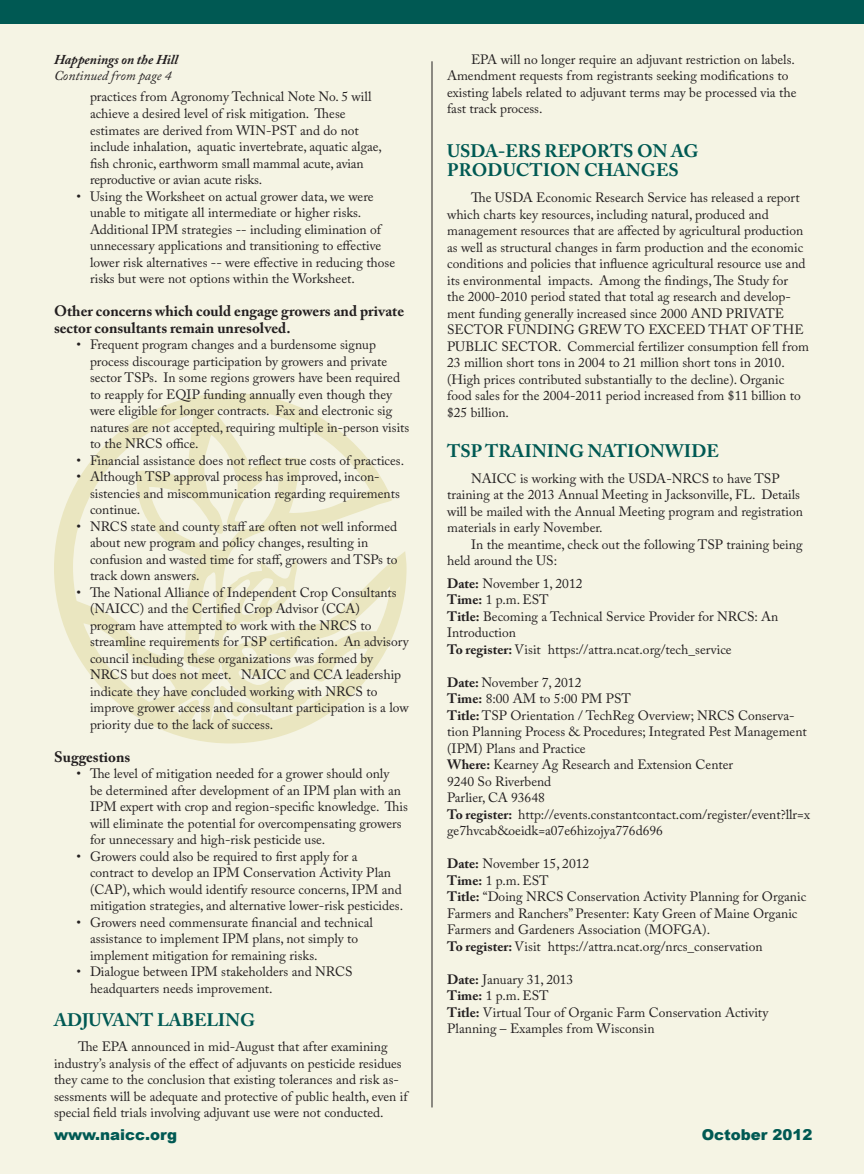
<style>
.page{position:relative;width:864px;height:1175px;background:#fff}
.page>*{position:absolute;margin:0;border:0;box-sizing:border-box;transform-origin:0 0}
.t1{font:700 18px "Adobe Caslon Pro";color:#005953}
.t2{font:700 15px/16.5px "Adobe Caslon Pro";color:#231f20}
.t3{font:900 15px "Arial";color:#005953}
.t4{font:13.5px/16.5px "Adobe Caslon Pro";color:#231f20}
.t5{font:italic 700 13.5px "Adobe Caslon Pro";color:#231f20}
.t6{font:italic 13.5px "Adobe Caslon Pro";color:#231f20}
.s1{font-weight:700}
</style>
<div class="page">
<div style="left:1px;top:15px;width:863px;height:1158px;background:#f5f4e4"></div>
<div style="left:0;top:0;width:864px;height:24px;background:#005953"></div>
<svg style="left:54px;top:393px;width:353px;height:350px"></svg>
<hr style="left:432px;top:61px;width:1px;height:1046px;background:#231f20">
<p class="t5" style="left:54px;top:51px;width:125px">Happenings on the Hill</p>
<p class="t6" style="left:54px;top:68px;width:119px">Continued from page 4</p>
<p class="t4" style="left:90px;top:89px;width:283px">practices from Agronomy Technical Note No. 5 will achieve a desired level of risk mitigation. These</p>
<p class="t4" style="left:90px;top:122px;width:294px">estimates are derived from WIN-PST and do not include inhalation, aquatic invertebrate, aquatic algae, fish chronic, earthworm small mammal acute, avian reproductive or avian acute risks.</p>
<p class="t4" style="left:77px;top:188px;width:299px;text-align:center">• Using the Worksheet on actual grower data, we were unable to mitigate all intermediate or higher risks.</p>
<p class="t4" style="left:90px;top:221px;width:307px">Additional IPM strategies -- including elimination of unnecessary applications and transitioning to effective lower risk alternatives -- were effective in reducing those risks but were not options within the Worksheet.</p>
<p class="t2" style="left:54px;top:303px;width:352px">Other concerns which could engage growers and private sector consultants remain unresolved.</p>
<p class="t4" style="left:90px;top:336px;width:299px;text-indent:-14px">• Frequent program changes and a burdensome signup process discourage participation by growers and private</p>
<p class="t4" style="left:90px;top:369px;width:321px">sector TSPs. In some regions growers have been required to reapply for EQIP funding annually even though they were eligible for longer contracts. Fax and electronic sig natures are not accepted, requiring multiple in-person visits to the NRCS office.</p>
<p class="t4" style="left:77px;top:452px;width:329px">• Financial assistance does not reflect true costs of practices.</p>
<p class="t4" style="left:77px;top:468px;width:305px">• Although TSP approval process has improved, incon-</p>
<p class="t4" style="left:90px;top:485px;width:311px">sistencies and miscommunication regarding requirements continue.</p>
<p class="t4" style="left:90px;top:518px;width:309px;text-indent:-14px">• NRCS state and county staff are often not well informed about new program and policy changes, resulting in</p>
<p class="t4" style="left:90px;top:551px;width:309px">confusion and wasted time for staff, growers and TSPs to track down answers.</p>
<p class="t4" style="left:90px;top:584px;width:308px;text-indent:-14px">• The National Alliance of Independent Crop Consultants (NAICC) and the Certified Crop Advisor (CCA)</p>
<p class="t4" style="left:90px;top:617px;width:320px">program have attempted to work with the NRCS to streamline requirements for TSP certification. An advisory council including these organizations was formed by NRCS but does not meet. NAICC and CCA leadership indicate they have concluded working with NRCS to</p>
<p class="t4" style="left:90px;top:699px;width:320px">improve grower access and consultant participation is a low priority due to the lack of success.</p>
<p class="t2" style="left:54px;top:748px;width:78px">Suggestions</p>
<p class="t4" style="left:77px;top:765px;width:314px">• The level of mitigation needed for a grower should only</p>
<p class="t4" style="left:90px;top:782px;width:319px">be determined after development of an IPM plan with an IPM expert with crop and region-specific knowledge. This will eliminate the potential for overcompensating growers for unnecessary and high-risk pesticide use.</p>
<p class="t4" style="left:90px;top:848px;width:315px;text-indent:-14px">• Growers could also be required to first apply for a contract to develop an IPM Conservation Activity Plan (CAP), which would identify resource concerns, IPM and mitigation strategies, and alternative lower-risk pesticides.</p>
<p class="t4" style="left:77px;top:914px;width:298px;text-align:center">• Growers need commensurate financial and technical assistance to implement IPM plans, not simply to</p>
<p class="t4" style="left:90px;top:947px;width:229px">implement mitigation for remaining risks.</p>
<p class="t4" style="left:77px;top:963px;width:278px">• Dialogue between IPM stakeholders and NRCS</p>
<p class="t4" style="left:90px;top:980px;width:184px">headquarters needs improvement.</p>
<p class="t1" style="left:54px;top:1009px;width:203px">ADJUVANT LABELING</p>
<p class="t4" style="left:54px;top:1038px;width:355px;text-indent:24px">The EPA announced in mid-August that after examining industry’s analysis of the effect of adjuvants on pesticide residues they came to the conclusion that existing tolerances and risk as&shy;sessments will be adequate and protective of public health, even if special field trials involving adjuvant use were not conducted.</p>
<p class="t4" style="left:447px;top:51px;width:351px;text-indent:24px">EPA will no longer require an adjuvant restriction on labels.<br>Amendment requests from registrants seeking modifications to existing labels related to adjuvant terms may be processed via the fast track process.</p>
<p class="t1" style="left:447px;top:140px;width:253px">USDA-ERS REPORTS ON AG</p>
<p class="t1" style="left:447px;top:160px;width:233px">PRODUCTION CHANGES</p>
<p class="t4" style="left:447px;top:189px;width:363px;text-indent:24px">The USDA Economic Research Service has released a report which charts key resources, including natural, produced and management resources that are affected by agricultural production as well as structural changes in farm production and the economic conditions and policies that influence agricultural resource use and its environmental impacts. Among the findings, The Study for<br>the 2000-2010 period stated that total ag research and develop&shy;ment funding generally increased since 2000 AND PRIVATE SECTOR FUNDING GREW TO EXCEED THAT OF THE PUBLIC SECTOR. Commercial fertilizer consumption fell from 23 million short tons in 2004 to 21 million short tons in 2010. (High prices contributed substantially to the decline). Organic food sales for the 2004-2011 period increased from $11 billion to $25 billion.</p>
<p class="t1" style="left:447px;top:440px;width:273px">TSP TRAINING NATIONWIDE</p>
<p class="t4" style="left:447px;top:470px;width:357px;text-indent:24px">NAICC is working with the USDA-NRCS to have TSP training at the 2013 Annual Meeting in Jacksonville, FL. Details will be mailed with the Annual Meeting program and registration materials in early November.</p>
<p class="t4" style="left:447px;top:536px;width:357px;text-indent:24px">In the meantime, check out the following TSP training being held around the US:</p>
<p class="t4" style="left:447px;top:575px;width:137px"><span class="s1">Date:</span> November 1, 2012</p>
<p class="t4" style="left:447px;top:591px;width:103px"><span class="s1">Time:</span> 1 p.m. EST</p>
<p class="t4" style="left:447px;top:608px;width:333px"><span class="s1">Title:</span> Becoming a Technical Service Provider for NRCS: An<br>Introduction</p>
<p class="t4" style="left:447px;top:641px;width:286px"><span class="s1">To register:</span> Visit https://attra.ncat.org/tech_service</p>
<p class="t4" style="left:447px;top:674px;width:136px"><span class="s1">Date:</span> November 7, 2012</p>
<p class="t4" style="left:447px;top:690px;width:185px"><span class="s1">Time:</span> 8:00 AM to 5:00 PM PST</p>
<p class="t4" style="left:447px;top:707px;width:361px"><span class="s1">Title:</span> TSP Orientation / TechReg Overview; NRCS Conserva&shy;tion Planning Process &amp; Procedures; Integrated Pest Management (IPM) Plans and Practice</p>
<p class="t4" style="left:447px;top:756px;width:288px"><span class="s1">Where:</span> Kearney Ag Research and Extension Center</p>
<p class="t4" style="left:447px;top:773px;width:106px">9240 So Riverbend</p>
<p class="t4" style="left:447px;top:789px;width:99px">Parlier, CA 93648</p>
<p class="t4" style="left:447px;top:806px;width:364px"><span class="s1">To register:</span> http://events.constantcontact.com/register/event?llr=x ge7hvcab&amp;oeidk=a07e6hizojya776d696</p>
<p class="t4" style="left:447px;top:855px;width:144px"><span class="s1">Date:</span> November 15, 2012</p>
<p class="t4" style="left:447px;top:872px;width:103px"><span class="s1">Time:</span> 1 p.m. EST</p>
<p class="t4" style="left:447px;top:888px;width:361px"><span class="s1">Title:</span> “Doing NRCS Conservation Activity Planning for Organic<br>Farmers and Ranchers” Presenter: Katy Green of Maine Organic<br>Farmers and Gardeners Association (MOFGA).</p>
<p class="t4" style="left:447px;top:938px;width:317px"><span class="s1">To register:</span> Visit https://attra.ncat.org/nrcs_conservation</p>
<p class="t4" style="left:447px;top:971px;width:128px"><span class="s1">Date:</span> January 31, 2013</p>
<p class="t4" style="left:447px;top:987px;width:103px"><span class="s1">Time:</span> 1 p.m. EST</p>
<p class="t4" style="left:447px;top:1004px;width:323px"><span class="s1">Title:</span> Virtual Tour of Organic Farm Conservation Activity</p>
<p class="t4" style="left:447px;top:1020px;width:209px">Planning – Examples from Wisconsin</p>
<p class="t3" style="left:54px;top:1123px;width:125px">www.naicc.org</p>
<p class="t3" style="left:702px;top:1123px;width:112px">October 2012</p>
</div>
